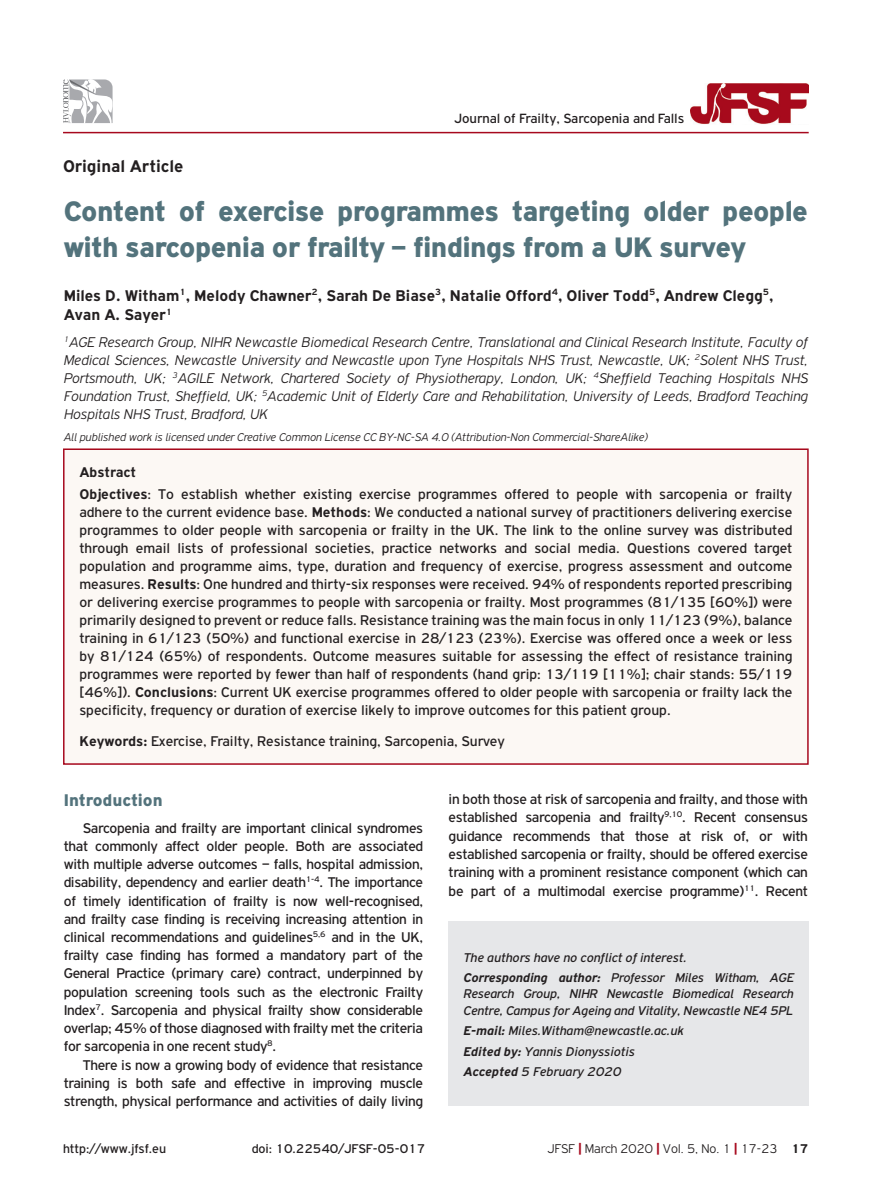
<style>
.page{position:relative;width:893px;height:1191px;background:#fff}
.page>*{position:absolute;margin:0;border:0;box-sizing:border-box;transform-origin:0 0}
.t1{font:900 30px/36px "PF Highway Gothic";letter-spacing:-.02em;color:#53737c}
.t2{font:700 18px "PF Highway Gothic";color:#231f20}
.t3{font:900 18px "PF Highway Gothic";color:#53737c}
.t4{font:700 16.5px/19.8px "PF Highway Gothic";color:#231f20}
.t5{font:15px/18.1px "PF Highway Gothic";letter-spacing:-.015em;color:#231f20;text-align:justify}
.t6{font:italic 300 15px/18px "PF Highway Gothic";color:#231f20;text-align:justify}
.t7{font:14.25px "PF Highway Gothic";color:#231f20}
.t8{font:italic 13.5px/20.4px "PF Highway Gothic";letter-spacing:-.01em;color:#231f20}
.t9{font:13.5px "PF Highway Gothic";color:#231f20}
.t10{font:300 13.5px "PF Highway Gothic";color:#231f20}
.t11{font:italic 300 12px "PF Highway Gothic";color:#231f20}
.s1{font-weight:700}
.s2{font-weight:900;color:#a7091e}
</style>
<div class="page">
<div style="left:63px;top:448px;width:745px;height:317px;background:#fcf8f4"></div>
<img style="left:691px;top:83px;width:117px;height:41px">
<div style="left:63px;top:448px;width:746px;height:317px;border:2px solid #a7091e"></div>
<div style="left:449px;top:921px;width:360px;height:185px;background:#e6e7e9"></div>
<hr style="left:63px;top:132px;width:746px;height:1px;background:#a7091e">
<svg style="left:63px;top:79px;width:50px;height:44px"></svg>
<p class="t7" style="left:454px;top:111px;width:232px">Journal of Frailty, Sarcopenia and Falls</p>
<p class="t2" style="left:63px;top:156px;width:122px">Original Article</p>
<h1 class="t1" style="left:64px;top:193px;width:746px">Content of exercise programmes targeting older people with sarcopenia or frailty – findings from a UK survey</h1>
<p class="t4" style="left:64px;top:285px;width:711px">Miles D. Witham<sup>1</sup>, Melody Chawner<sup>2</sup>, Sarah De Biase<sup>3</sup>, Natalie Offord<sup>4</sup>, Oliver Todd<sup>5</sup>, Andrew Clegg<sup>5</sup>,<br>Avan A. Sayer<sup>1</sup></p>
<p class="t6" style="left:64px;top:333px;width:746px"><sup>1</sup>AGE Research Group, NIHR Newcastle Biomedical Research Centre, Translational and Clinical Research Institute, Faculty of Medical Sciences, Newcastle University and Newcastle upon Tyne Hospitals NHS Trust, Newcastle, UK; <sup>2</sup>Solent NHS Trust, Portsmouth, UK; <sup>3</sup>AGILE Network, Chartered Society of Physiotherapy, London, UK; <sup>4</sup>Sheffield Teaching Hospitals NHS Foundation Trust, Sheffield, UK; <sup>5</sup>Academic Unit of Elderly Care and Rehabilitation, University of Leeds, Bradford Teaching Hospitals NHS Trust, Bradford, UK</p>
<p class="t11" style="left:64px;top:430px;width:586px">All published work is licensed under Creative Common License CC BY-NC-SA 4.0 (Attribution-Non Commercial-ShareAlike)</p>
<p class="t5" style="left:79px;top:460px;width:714px;line-height:22.2px"><span class="s1">Abstract<br>Objectives</span>: To establish whether existing exercise programmes offered to people with sarcopenia or frailty</p>
<p class="t5" style="left:79px;top:503px;width:714px">adhere to the current evidence base. <span class="s1">Methods</span>: We conducted a national survey of practitioners delivering exercise programmes to older people with sarcopenia or frailty in the UK. The link to the online survey was distributed through email lists of professional societies, practice networks and social media. Questions covered target population and programme aims, type, duration and frequency of exercise, progress assessment and outcome measures. <span class="s1">Results</span>: One hundred and thirty-six responses were received. 94% of respondents reported prescribing or delivering exercise programmes to people with sarcopenia or frailty. Most programmes (81/135 [60%]) were primarily designed to prevent or reduce falls. Resistance training was the main focus in only 11/123 (9%), balance training in 61/123 (50%) and functional exercise in 28/123 (23%). Exercise was offered once a week or less by 81/124 (65%) of respondents. Outcome measures suitable for assessing the effect of resistance training programmes were reported by fewer than half of respondents (hand grip: 13/119 [11%]; chair stands: 55/119 [46%]). <span class="s1">Conclusions</span>: Current UK exercise programmes offered to older people with sarcopenia or frailty lack the specificity, frequency or duration of exercise likely to improve outcomes for this patient group.</p>
<p class="t5" style="left:79px;top:731px;width:427px"><span class="s1">Keywords:</span> Exercise, Frailty, Resistance training, Sarcopenia, Survey</p>
<p class="t3" style="left:64px;top:790px;width:100px">Introduction</p>
<p class="t5" style="left:64px;top:818px;width:361px;text-indent:19px">Sarcopenia and frailty are important clinical syndromes that commonly affect older people. Both are associated with multiple adverse outcomes – falls, hospital admission, disability, dependency and earlier death<sup>1-4</sup>. The importance of timely identification of frailty is now well-recognised, and frailty case finding is receiving increasing attention in clinical recommendations and guidelines<sup>5,6</sup> and in the UK, frailty case finding has formed a mandatory part of the General Practice (primary care) contract, underpinned by population screening tools such as the electronic Frailty Index<sup>7</sup>. Sarcopenia and physical frailty show considerable overlap; 45% of those diagnosed with frailty met the criteria for sarcopenia in one recent study<sup>8</sup>.</p>
<p class="t5" style="left:64px;top:1055px;width:361px;text-indent:19px">There is now a growing body of evidence that resistance training is both safe and effective in improving muscle strength, physical performance and activities of daily living</p>
<p class="t5" style="left:449px;top:789px;width:361px">in both those at risk of sarcopenia and frailty, and those with established sarcopenia and frailty<sup>9,10</sup>. Recent consensus guidance recommends that those at risk of, or with established sarcopenia or frailty, should be offered exercise training with a prominent resistance component (which can be part of a multimodal exercise programme)<sup>11</sup>. Recent</p>
<p class="t8" style="left:463px;top:947px;width:332px">The authors have no conflict of interest.<br><span class="s1">Corresponding author:</span> Professor Miles Witham, AGE</p>
<p class="t8" style="left:463px;top:986px;width:332px;line-height:16.2px">Research Group, NIHR Newcastle Biomedical Research<br>Centre, Campus for Ageing and Vitality, Newcastle NE4 5PL</p>
<p class="t8" style="left:463px;top:1020px;width:222px"><span class="s1">E-mail:</span> Miles.Witham@newcastle.ac.uk<br><span class="s1">Edited by:</span> Yannis Dionyssiotis<br><span class="s1">Accepted</span> 5 February 2020</p>
<p class="t9" style="left:63px;top:1141px;width:105px">http://www.jfsf.eu</p>
<p class="t9" style="left:252px;top:1141px;width:175px">doi: 10.22540/JFSF-05-017</p>
<p class="t10" style="left:547px;top:1141px;width:263px">JFSF <span class="s2">|</span> March 2020 <span class="s2">|</span> Vol. 5, No. 1 <span class="s2">|</span> 17-23 <span class="s1">17</span></p>
</div>
